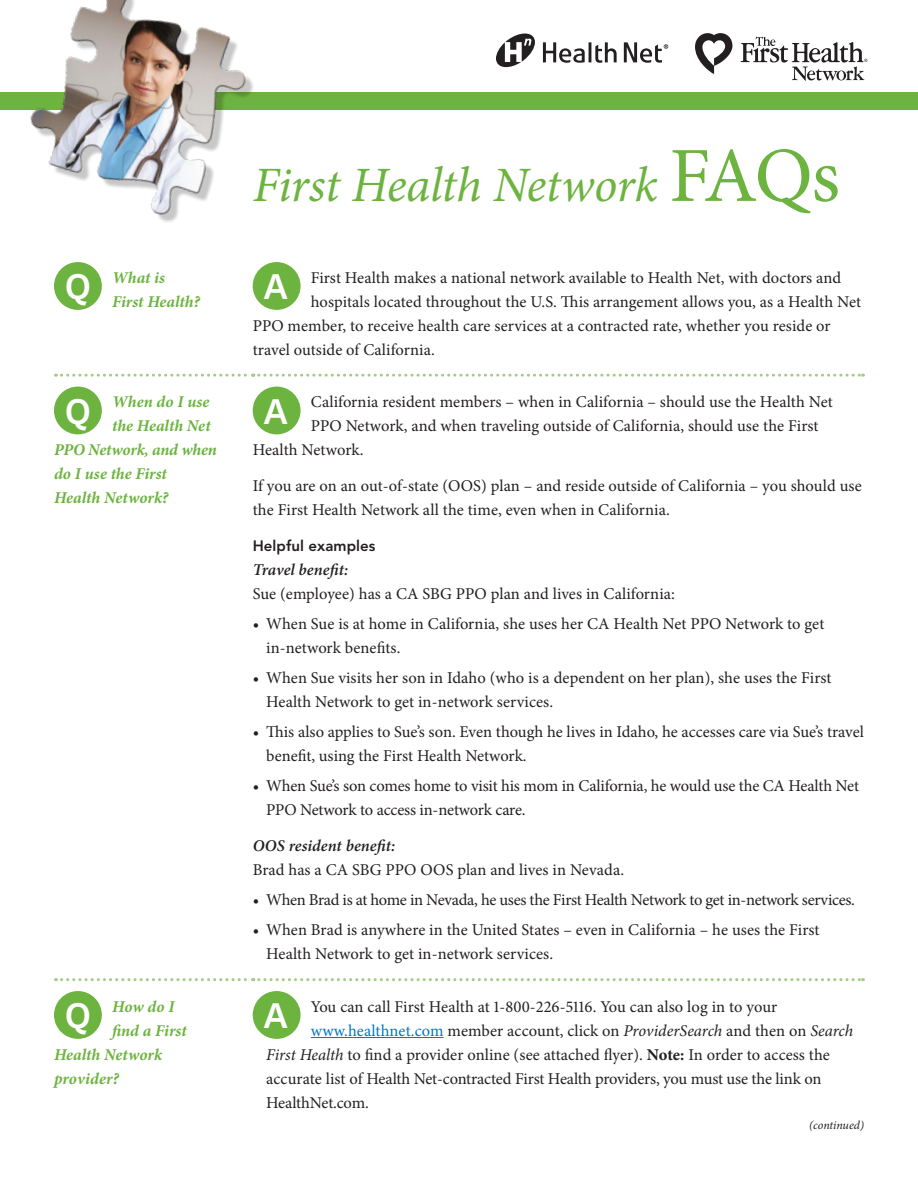
<style>
.page{position:relative;width:918px;height:1188px;background:#fff}
.page>*{position:absolute;margin:0;border:0;box-sizing:border-box;transform-origin:0 0}
.t1{font:italic 49.5px "Minion Pro";letter-spacing:-.01em;color:#6cb33f}
.t2{font:500 42px "Centene Sans";color:#fff}
.t3{font:16.5px/24px "Minion Pro";color:#231f20}
.t4{font:italic 700 16.5px/24px "Minion Pro";color:#6cb33f}
.t5{font:16.5px "Minion Pro";letter-spacing:-.02em;color:#231f20}
.t6{font:italic 600 16.5px "Minion Pro";letter-spacing:.005em;color:#231f20}
.t7{font:800 15px "Avenir LT Std";letter-spacing:.005em;color:#231f20}
.t8{font:italic 12px "Minion Pro";letter-spacing:-.005em;color:#231f20}
.s1{font-style:normal;font-size:78px}
.s2{color:#0076c0}
.s3{font-style:italic}
.s4{font-weight:700}
</style>
<div class="page">
<div style="left:0;top:92px;width:918px;height:18px;background:#6cb33f"></div>
<img style="left:30px;top:0;width:223px;height:222px">
<svg style="left:496px;top:34px;width:39px;height:33px"></svg>
<svg style="left:543px;top:42px;width:74px;height:21px"></svg>
<svg style="left:624px;top:42px;width:44px;height:21px"></svg>
<svg style="left:56px;top:374px;width:807px;height:3px"></svg>
<svg style="left:56px;top:978px;width:807px;height:3px"></svg>
<div style="left:54px;top:262px;width:48px;height:48px;background:#6cb33f;border-radius:50%"></div>
<div style="left:253px;top:262px;width:48px;height:48px;background:#6cb33f;border-radius:50%"></div>
<div style="left:54px;top:387px;width:48px;height:47px;background:#6cb33f;border-radius:50%"></div>
<div style="left:253px;top:387px;width:48px;height:47px;background:#6cb33f;border-radius:50%"></div>
<div style="left:54px;top:991px;width:48px;height:48px;background:#6cb33f;border-radius:50%"></div>
<hr style="left:311px;top:1037px;width:133px;height:1px;background:#0076c0">
<div style="left:253px;top:991px;width:48px;height:48px;background:#6cb33f;border-radius:50%"></div>
<svg style="left:695px;top:33px;width:37px;height:41px"></svg>
<svg style="left:741px;top:37px;width:126px;height:44px"></svg>
<h1 class="t1" style="left:253px;top:151px;width:589px">First Health Network <span class="s1">FAQs</span></h1>
<h2 class="t2" style="left:65px;top:258px;width:28px">Q</h2>
<p class="t4" style="left:112px;top:265px;width:89px">What is<br>First Health?</p>
<h2 class="t2" style="left:264px;top:258px;width:26px">A</h2>
<p class="t3" style="left:311px;top:266px;width:532px">First Health makes a national network available to Health Net, with doctors and</p>
<p class="t3" style="left:311px;top:290px;width:552px">hospitals located throughout the U.S. This arrangement allows you, as a Health Net</p>
<p class="t3" style="left:253px;top:314px;width:579px">PPO member, to receive health care services at a contracted rate, whether you reside or</p>
<p class="t3" style="left:253px;top:338px;width:184px">travel outside of California.</p>
<h2 class="t2" style="left:65px;top:382px;width:28px">Q</h2>
<p class="t4" style="left:112px;top:390px;width:99px">When do I use</p>
<p class="t4" style="left:112px;top:414px;width:100px">the Health Net</p>
<p class="t4" style="left:54px;top:438px;width:165px">PPO Network, and when</p>
<p class="t4" style="left:54px;top:462px;width:114px">do I use the First</p>
<p class="t4" style="left:54px;top:486px;width:116px">Health Network?</p>
<h2 class="t2" style="left:65px;top:987px;width:28px">Q</h2>
<p class="t4" style="left:112px;top:994px;width:64px">How do I</p>
<p class="t4" style="left:112px;top:1018px;width:76px">find a First</p>
<p class="t4" style="left:54px;top:1042px;width:110px">Health Network</p>
<p class="t4" style="left:54px;top:1066px;width:66px">provider?</p>
<h2 class="t2" style="left:264px;top:382px;width:26px">A</h2>
<p class="t3" style="left:311px;top:390px;width:524px">California resident members – when in California – should use the Health Net</p>
<p class="t3" style="left:311px;top:414px;width:509px">PPO Network, and when traveling outside of California, should use the First</p>
<p class="t3" style="left:253px;top:438px;width:112px">Health Network.</p>
<p class="t3" style="left:253px;top:474px;width:611px">If you are on an out-of-state (OOS) plan – and reside outside of California – you should use the First Health Network all the time, even when in California.</p>
<p class="t7" style="left:253px;top:537px;width:124px">Helpful examples</p>
<p class="t6" style="left:253px;top:559px;width:97px">Travel benefit:</p>
<p class="t3" style="left:253px;top:582px;width:424px">Sue (employee) has a CA SBG PPO plan and lives in California:</p>
<p class="t3" style="left:266px;top:612px;width:560px;text-indent:-13px">• When Sue is at home in California, she uses her CA Health Net PPO Network to get in-network benefits.</p>
<p class="t3" style="left:266px;top:666px;width:567px;text-indent:-13px">• When Sue visits her son in Idaho (who is a dependent on her plan), she uses the First<br>Health Network to get in-network services.</p>
<p class="t3" style="left:266px;top:720px;width:599px;text-indent:-13px">• This also applies to Sue’s son. Even though he lives in Idaho, he accesses care via Sue’s travel benefit, using the First Health Network.</p>
<p class="t3" style="left:266px;top:774px;width:594px;text-indent:-13px">• When Sue’s son comes home to visit his mom in California, he would use the CA Health Net<br>PPO Network to access in-network care.</p>
<p class="t6" style="left:253px;top:835px;width:144px">OOS resident benefit:</p>
<p class="t3" style="left:253px;top:858px;width:373px">Brad has a CA SBG PPO OOS plan and lives in Nevada.</p>
<p class="t5" style="left:253px;top:889px;width:604px">• When Brad is at home in Nevada, he uses the First Health Network to get in-network services.</p>
<p class="t3" style="left:266px;top:918px;width:555px;text-indent:-13px">• When Brad is anywhere in the United States – even in California – he uses the First<br>Health Network to get in-network services.</p>
<h2 class="t2" style="left:264px;top:987px;width:26px">A</h2>
<p class="t3" style="left:311px;top:995px;width:468px">You can call First Health at 1-800-226-5116. You can also log in to your</p>
<p class="t3" style="left:311px;top:1019px;width:544px"><span class="s2">www.healthnet.com</span> member account, click on <span class="s3">ProviderSearch</span> and then on <span class="s3">Search</span></p>
<p class="t3" style="left:266px;top:1043px;width:565px"><span class="s3">First Health</span> to find a provider online (see attached flyer). <span class="s4">Note:</span> In order to access the</p>
<p class="t3" style="left:266px;top:1067px;width:557px">accurate list of Health Net-contracted First Health providers, you must use the link on</p>
<p class="t3" style="left:266px;top:1091px;width:104px">HealthNet.com.</p>
<p class="t8" style="left:809px;top:1117px;width:56px">(continued)</p>
</div>
